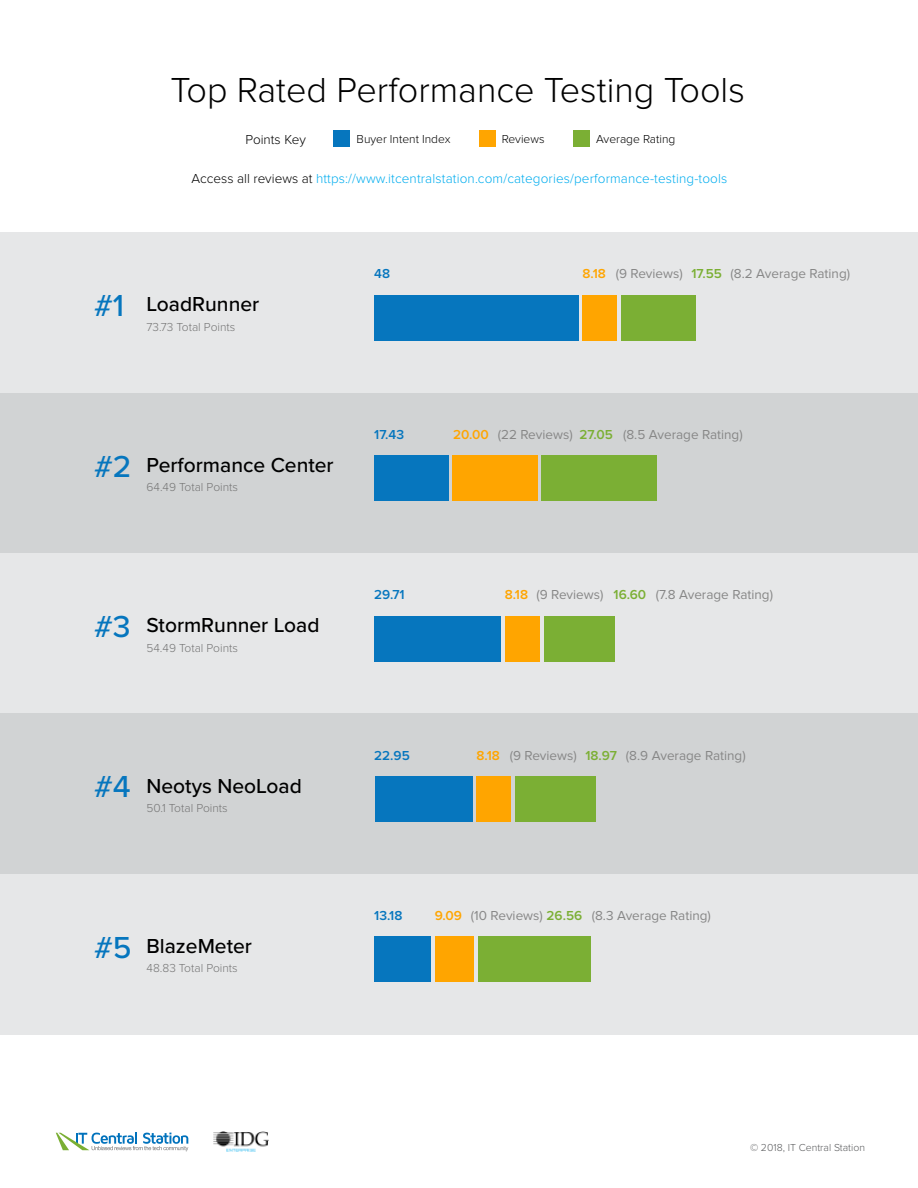
<style>
.page{position:relative;width:918px;height:1188px;background:#fff}
.page>*{position:absolute;margin:0;border:0;box-sizing:border-box;transform-origin:0 0}
.t1{font:300 36px "Proxima Nova";color:#000}
.t2{font:500 21px "Proxima Nova";color:#000}
.t3{font:13.5px "Proxima Nova";color:#878787}
.t4{font:300 13.5px "Proxima Nova";letter-spacing:.01em;color:#00adef}
.t5{font:600 13.5px "Proxima Nova";color:#0676be}
.t6{font:300 13.5px "Proxima Nova";color:#000}
.t7{font:300 12px "Proxima Nova";color:#757575}
.t8{font:300 12px "Proxima Nova";color:#000}
.t9{font:300 10.5px "Proxima Nova";color:#5a5b5d}
.s1{color:#000}
.s2{font-size:31.5px;color:#0676be}
.s3{font-weight:600;color:#ffa500}
.s4{font-weight:600;color:#7baf34}
</style>
<div class="page">
<div style="left:333px;top:130px;width:17px;height:17px;background:#0676be"></div>
<div style="left:479px;top:130px;width:17px;height:17px;background:#ffa500"></div>
<div style="left:573px;top:130px;width:17px;height:17px;background:#7baf34"></div>
<div style="left:0;top:232px;width:918px;height:161px;background:#e6e7e8"></div>
<div style="left:0;top:393px;width:918px;height:160px;background:#d1d3d4"></div>
<div style="left:0;top:553px;width:918px;height:161px;background:#e6e7e8"></div>
<div style="left:0;top:714px;width:918px;height:160px;background:#d1d3d4"></div>
<div style="left:0;top:874px;width:918px;height:161px;background:#e6e7e8"></div>
<div style="left:374px;top:295px;width:204px;height:45px;background:#0676be"></div>
<div style="left:583px;top:295px;width:34px;height:45px;background:#ffa500"></div>
<div style="left:622px;top:295px;width:74px;height:45px;background:#7baf34"></div>
<div style="left:374px;top:455px;width:74px;height:46px;background:#0676be"></div>
<div style="left:453px;top:455px;width:85px;height:46px;background:#ffa500"></div>
<div style="left:542px;top:455px;width:115px;height:46px;background:#7baf34"></div>
<div style="left:374px;top:616px;width:127px;height:45px;background:#0676be"></div>
<div style="left:505px;top:616px;width:35px;height:45px;background:#ffa500"></div>
<div style="left:544px;top:616px;width:70px;height:45px;background:#7baf34"></div>
<div style="left:375px;top:776px;width:97px;height:46px;background:#0676be"></div>
<div style="left:477px;top:776px;width:34px;height:46px;background:#ffa500"></div>
<div style="left:516px;top:776px;width:80px;height:46px;background:#7baf34"></div>
<div style="left:375px;top:937px;width:56px;height:45px;background:#0676be"></div>
<div style="left:435px;top:937px;width:38px;height:45px;background:#ffa500"></div>
<div style="left:478px;top:937px;width:113px;height:45px;background:#7baf34"></div>
<svg style="left:56px;top:1132px;width:132px;height:19px"></svg>
<img style="left:214px;top:1131px;width:54px;height:20px">
<h1 class="t1" style="left:171px;top:73px;width:576px">Top Rated Performance Testing Tools</h1>
<p class="t6" style="left:246px;top:133px;width:62px">Points Key</p>
<p class="t8" style="left:357px;top:133px;width:96px">Buyer Intent Index</p>
<p class="t8" style="left:502px;top:133px;width:44px">Reviews</p>
<p class="t8" style="left:596px;top:133px;width:81px">Average Rating</p>
<p class="t4" style="left:191px;top:173px;width:537px"><span class="s1">Access all reviews at</span> https://www.itcentralstation.com/categories/performance-testing-tools</p>
<h2 class="t2" style="left:94px;top:289px;width:167px"><span class="s2">#1</span> LoadRunner</h2>
<p class="t7" style="left:147px;top:321px;width:90px">73.73 Total Points</p>
<h2 class="t2" style="left:94px;top:449px;width:241px"><span class="s2">#2</span> Performance Center</h2>
<p class="t7" style="left:147px;top:482px;width:93px">64.49 Total Points</p>
<h2 class="t2" style="left:94px;top:610px;width:227px"><span class="s2">#3</span> StormRunner Load</h2>
<p class="t7" style="left:147px;top:642px;width:93px">54.49 Total Points</p>
<h2 class="t2" style="left:94px;top:770px;width:209px"><span class="s2">#4</span> Neotys NeoLoad</h2>
<p class="t7" style="left:147px;top:803px;width:83px">50.1 Total Points</p>
<h2 class="t2" style="left:94px;top:930px;width:159px"><span class="s2">#5</span> BlazeMeter</h2>
<p class="t7" style="left:147px;top:963px;width:93px">48.83 Total Points</p>
<p class="t5" style="left:374px;top:268px;width:17px">48</p>
<p class="t3" style="left:583px;top:268px;width:269px"><span class="s3">8.18</span> (9 Reviews) <span class="s4">17.55</span> (8.2 Average Rating)</p>
<p class="t5" style="left:374px;top:428px;width:31px">17.43</p>
<p class="t3" style="left:453px;top:428px;width:291px"><span class="s3">20.00</span> (22 Reviews) <span class="s4">27.05</span> (8.5 Average Rating)</p>
<p class="t5" style="left:374px;top:589px;width:32px">29.71</p>
<p class="t3" style="left:505px;top:589px;width:270px"><span class="s3">8.18</span> (9 Reviews) <span class="s4">16.60</span> (7.8 Average Rating)</p>
<p class="t5" style="left:374px;top:749px;width:37px">22.95</p>
<p class="t3" style="left:477px;top:749px;width:271px"><span class="s3">8.18</span> (9 Reviews) <span class="s4">18.97</span> (8.9 Average Rating)</p>
<p class="t5" style="left:374px;top:909px;width:30px">13.18</p>
<p class="t3" style="left:435px;top:909px;width:278px"><span class="s3">9.09</span> (10 Reviews) <span class="s4">26.56</span> (8.3 Average Rating)</p>
<p class="t9" style="left:750px;top:1143px;width:116px">© 2018, IT Central Station</p>
</div>
